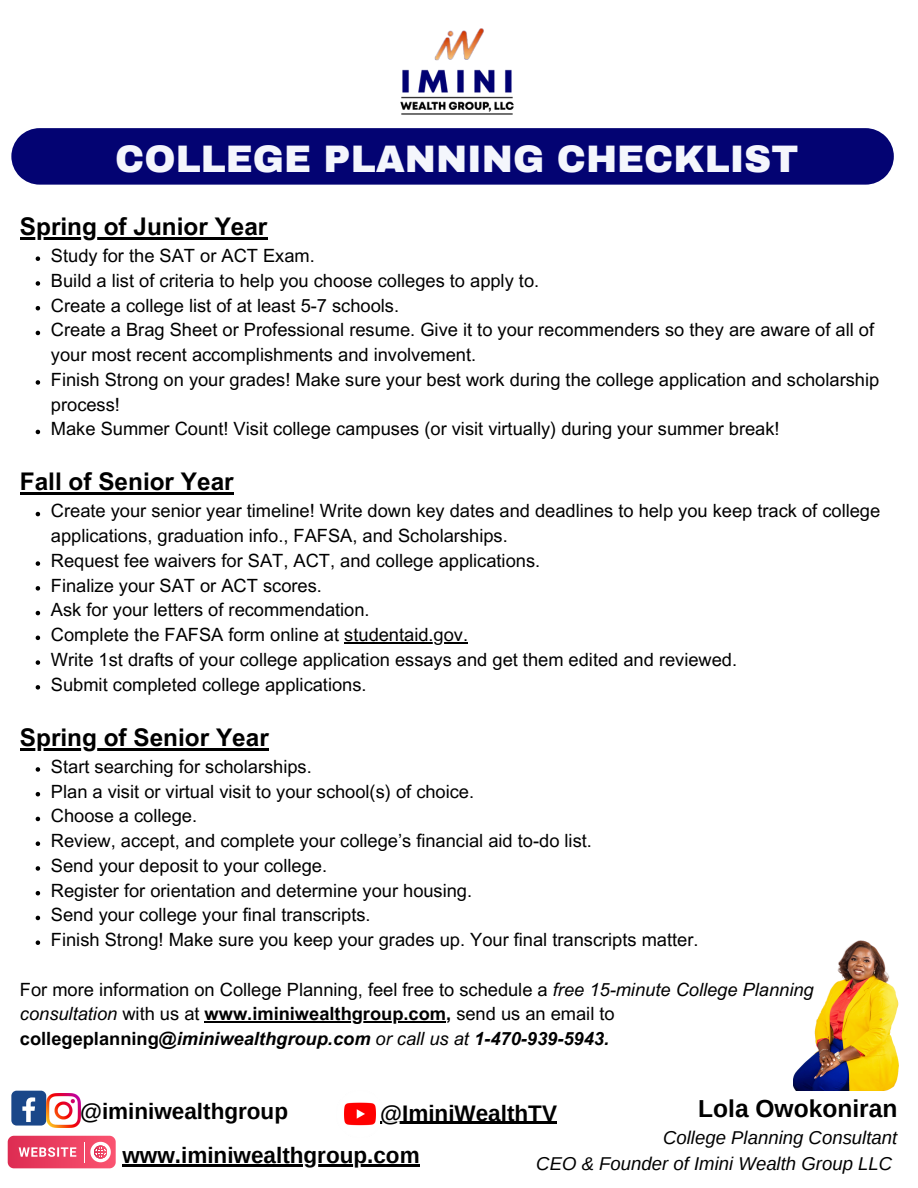
<style>
.page{position:relative;width:918px;height:1188px;background:#fff}
.page>*{position:absolute;margin:0;border:0;box-sizing:border-box;transform-origin:0 0}
.t1{font:900 37.5px "Archivo";color:#f4f6fc}
.t2{font:700 24.6px "Arimo";color:#000}
.t3{font:700 24.3px "Arial MT Pro";color:#000}
.t4{font:700 22.5px "Arimo";color:#000}
.t5{font:italic 18.6px "Arimo";color:#000}
.t6{font:18.3px/24.8px "Arial MT Pro";color:#000}
.t7{font:italic 700 18.3px "Arial MT Pro";color:#000}
.s1{font-style:italic}
.s2{font-weight:700}
.s3{font-style:normal}
.s4{font-weight:400}
</style>
<div class="page">
<hr style="left:20px;top:237px;width:247px;height:3px;background:#000">
<svg style="left:36px;top:256px;width:4px;height:5px"></svg>
<svg style="left:36px;top:281px;width:4px;height:5px"></svg>
<svg style="left:36px;top:306px;width:4px;height:4px"></svg>
<svg style="left:36px;top:331px;width:4px;height:4px"></svg>
<svg style="left:36px;top:380px;width:4px;height:5px"></svg>
<svg style="left:36px;top:430px;width:4px;height:4px"></svg>
<hr style="left:20px;top:493px;width:214px;height:2px;background:#000">
<svg style="left:36px;top:512px;width:4px;height:4px"></svg>
<svg style="left:36px;top:561px;width:4px;height:5px"></svg>
<svg style="left:36px;top:586px;width:4px;height:5px"></svg>
<svg style="left:36px;top:611px;width:4px;height:4px"></svg>
<svg style="left:36px;top:636px;width:4px;height:4px"></svg>
<hr style="left:344px;top:642px;width:124px;height:1px;background:#000">
<svg style="left:36px;top:660px;width:4px;height:5px"></svg>
<svg style="left:36px;top:685px;width:4px;height:5px"></svg>
<hr style="left:20px;top:748px;width:249px;height:2px;background:#000">
<svg style="left:36px;top:767px;width:4px;height:5px"></svg>
<svg style="left:36px;top:792px;width:4px;height:4px"></svg>
<svg style="left:36px;top:817px;width:4px;height:4px"></svg>
<svg style="left:36px;top:841px;width:4px;height:5px"></svg>
<svg style="left:36px;top:866px;width:4px;height:5px"></svg>
<svg style="left:36px;top:891px;width:4px;height:4px"></svg>
<svg style="left:36px;top:916px;width:4px;height:4px"></svg>
<svg style="left:36px;top:940px;width:4px;height:5px"></svg>
<hr style="left:205px;top:1021px;width:241px;height:2px;background:#000">
<img style="left:400px;top:28px;width:114px;height:87px">
<img style="left:794px;top:940px;width:105px;height:151px">
<div style="left:11px;top:1091px;width:35px;height:35px;background:#1a4789;border-radius:5px"></div>
<svg style="left:22px;top:1097px;width:13px;height:25px"></svg>
<img style="left:46px;top:1094px;width:34px;height:34px">
<img style="left:344px;top:1102px;width:40px;height:24px">
<svg style="left:8px;top:1136px;width:108px;height:32px;background:#ed5b78"></svg>
<div style="left:11px;top:128px;width:883px;height:57px;background:#030372"></div>
<hr style="left:380px;top:1122px;width:177px;height:2px;background:#000">
<hr style="left:123px;top:1165px;width:297px;height:2px;background:#000">
<p class="t1" style="left:115px;top:139px;width:685px">COLLEGE PLANNING CHECKLIST</p>
<p class="t3" style="left:20px;top:217px;width:249px">Spring of Junior Year</p>
<h1 class="t6" style="left:51px;top:246px;width:265px">Study for the SAT or ACT Exam.</h1>
<h2 class="t6" style="left:51px;top:270px;width:490px">Build a list of criteria to help you choose colleges to apply to.</h2>
<p class="t6" style="left:51px;top:295px;width:350px">Create a college list of at least 5-7 schools.</p>
<p class="t6" style="left:51px;top:320px;width:825px">Create a Brag Sheet or Professional resume. Give it to your recommenders so they are aware of all of your most recent accomplishments and involvement.</p>
<p class="t6" style="left:51px;top:369px;width:830px">Finish Strong on your grades! Make sure your best work during the college application and scholarship process!</p>
<p class="t6" style="left:51px;top:419px;width:730px">Make Summer Count! Visit college campuses (or visit virtually) during your summer break!</p>
<p class="t3" style="left:20px;top:473px;width:215px">Fall of Senior Year</p>
<p class="t6" style="left:51px;top:501px;width:831px">Create your senior year timeline! Write down key dates and deadlines to help you keep track of college applications, graduation info., FAFSA, and Scholarships.</p>
<h2 class="t6" style="left:51px;top:550px;width:491px">Request fee waivers for SAT, ACT, and college applications.</h2>
<p class="t6" style="left:51px;top:575px;width:272px">Finalize your SAT or ACT scores.</p>
<p class="t6" style="left:51px;top:600px;width:320px">Ask for your letters of recommendation.</p>
<p class="t6" style="left:51px;top:625px;width:419px">Complete the FAFSA form online at studentaid.gov.</p>
<p class="t6" style="left:51px;top:649px;width:688px">Write 1st drafts of your college application essays and get them edited and reviewed.</p>
<p class="t6" style="left:51px;top:674px;width:317px">Submit completed college applications.</p>
<p class="t3" style="left:20px;top:728px;width:250px">Spring of Senior Year</p>
<p class="t6" style="left:51px;top:756px;width:262px">Start searching for scholarships.</p>
<h2 class="t6" style="left:51px;top:781px;width:425px">Plan a visit or virtual visit to your school(s) of choice.</h2>
<p class="t6" style="left:51px;top:806px;width:148px">Choose a college.</p>
<p class="t6" style="left:51px;top:831px;width:543px">Review, accept, and complete your college’s financial aid to-do list.</p>
<p class="t6" style="left:51px;top:855px;width:278px">Send your deposit to your college.</p>
<p class="t6" style="left:51px;top:880px;width:423px">Register for orientation and determine your housing.</p>
<p class="t6" style="left:51px;top:905px;width:321px">Send your college your final transcripts.</p>
<p class="t6" style="left:51px;top:930px;width:649px">Finish Strong! Make sure you keep your grades up. Your final transcripts matter.</p>
<p class="t6" style="left:20px;top:979px;width:795px">For more information on College Planning, feel free to schedule a <span class="s1">free 15-minute College Planning consultation</span> with us at <span class="s2">www.iminiwealthgroup.com,</span> send us an email to</p>
<p class="t7" style="left:20px;top:1032px;width:591px"><span class="s3">collegeplanning@</span>iminiwealthgroup.com <span class="s4">or call us at</span> 1-470-939-5943.</p>
<p class="t2" style="left:698px;top:1095px;width:201px">Lola Owokoniran</p>
<p class="t5" style="left:663px;top:1128px;width:236px">College Planning Consultant</p>
<p class="t5" style="left:536px;top:1153px;width:357px">CEO &amp; Founder of Imini Wealth Group LLC</p>
<h2 class="t4" style="left:80px;top:1098px;width:209px">@iminiwealthgroup</h2>
<h2 class="t4" style="left:380px;top:1100px;width:178px">@IminiWealthTV</h2>
<p class="t4" style="left:123px;top:1143px;width:299px">www.iminiwealthgroup.com</p>
</div>
